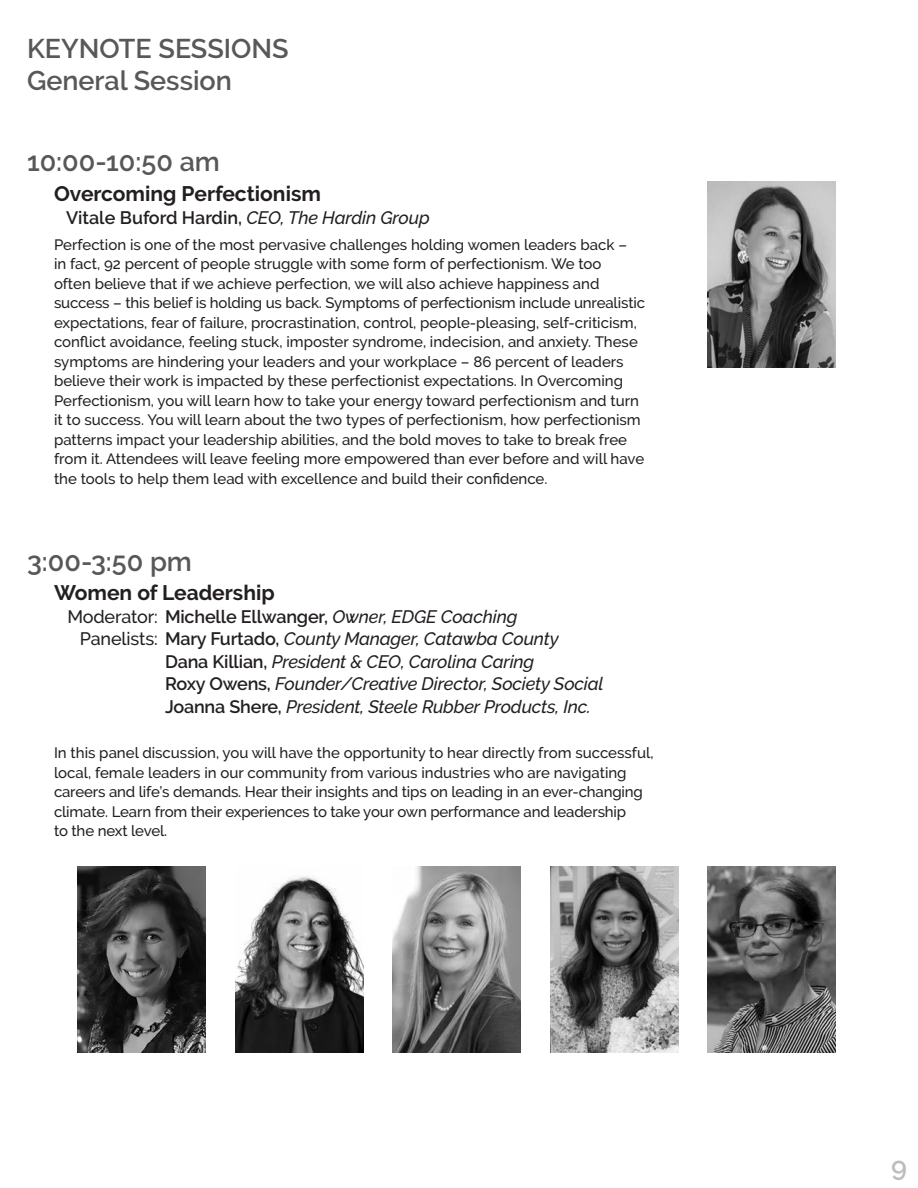
<style>
.page{position:relative;width:918px;height:1188px;background:#fff}
.page>*{position:absolute;margin:0;border:0;box-sizing:border-box;transform-origin:0 0}
.t1{font:600 27px "Raleway";color:#57585a}
.t2{font:600 27px "Raleway";color:#bcbdc0}
.t3{font:700 21px "Raleway";color:#231f20}
.t4{font:italic 500 18px/22.5px "Raleway";letter-spacing:-.01em;color:#231f20}
.t5{font:600 18px "Raleway";letter-spacing:-.01em;color:#231f20}
.t6{font:500 15px/19.5px "Raleway";color:#231f20}
.s1{font-weight:500;font-style:italic}
.s2{font-weight:500}
.s3{font-style:normal}
.s4{font-weight:600;font-style:normal}
</style>
<div class="page">
<img style="left:708px;top:181px;width:128px;height:187px">
<img style="left:78px;top:867px;width:128px;height:186px">
<img style="left:235px;top:876px;width:128px;height:177px">
<img style="left:393px;top:867px;width:128px;height:186px">
<img style="left:550px;top:867px;width:128px;height:186px">
<img style="left:708px;top:867px;width:128px;height:186px">
<p class="t1" style="left:27px;top:33px;width:263px">KEYNOTE SESSIONS</p>
<p class="t1" style="left:27px;top:65px;width:207px">General Session</p>
<p class="t1" style="left:27px;top:146px;width:194px">10:00-10:50 am</p>
<p class="t3" style="left:54px;top:182px;width:269px">Overcoming Perfectionism</p>
<p class="t5" style="left:66px;top:207px;width:365px">Vitale Buford Hardin, <span class="s1">CEO, The Hardin Group</span></p>
<p class="t6" style="left:54px;top:235px;width:593px">Perfection is one of the most pervasive challenges holding women leaders back –<br>in fact, 92 percent of people struggle with some form of perfectionism. We too<br>often believe that if we achieve perfection, we will also achieve happiness and success – this belief is holding us back. Symptoms of perfectionism include unrealistic expectations, fear of failure, procrastination, control, people-pleasing, self-criticism, conflict avoidance, feeling stuck, imposter syndrome, indecision, and anxiety. These symptoms are hindering your leaders and your workplace – 86 percent of leaders believe their work is impacted by these perfectionist expectations. In Overcoming Perfectionism, you will learn how to take your energy toward perfectionism and turn it to success. You will learn about the two types of perfectionism, how perfectionism patterns impact your leadership abilities, and the bold moves to take to break free from it. Attendees will leave feeling more empowered than ever before and will have the tools to help them lead with excellence and build their confidence.</p>
<p class="t1" style="left:27px;top:546px;width:167px">3:00-3:50 pm</p>
<p class="t3" style="left:54px;top:581px;width:222px">Women of Leadership</p>
<p class="t5" style="left:67px;top:606px;width:452px"><span class="s2">Moderator:</span> Michelle Ellwanger, <span class="s1">Owner, EDGE Coaching</span></p>
<p class="t4" style="left:165px;top:628px;width:440px;text-indent:-85px"><span class="s3">Panelists:</span> <span class="s4">Mary Furtado,</span> County Manager, Catawba County <span class="s4">Dana Killian,</span> President &amp; CEO, Carolina Caring<br><span class="s4">Roxy Owens,</span> Founder/Creative Director, Society Social <span class="s4">Joanna Shere,</span> President, Steele Rubber Products, Inc.</p>
<p class="t6" style="left:54px;top:743px;width:601px">In this panel discussion, you will have the opportunity to hear directly from successful, local, female leaders in our community from various industries who are navigating careers and life’s demands. Hear their insights and tips on leading in an ever-changing climate. Learn from their experiences to take your own performance and leadership<br>to the next level.</p>
<p class="t2" style="left:891px;top:1151px;width:17px">9</p>
</div>
